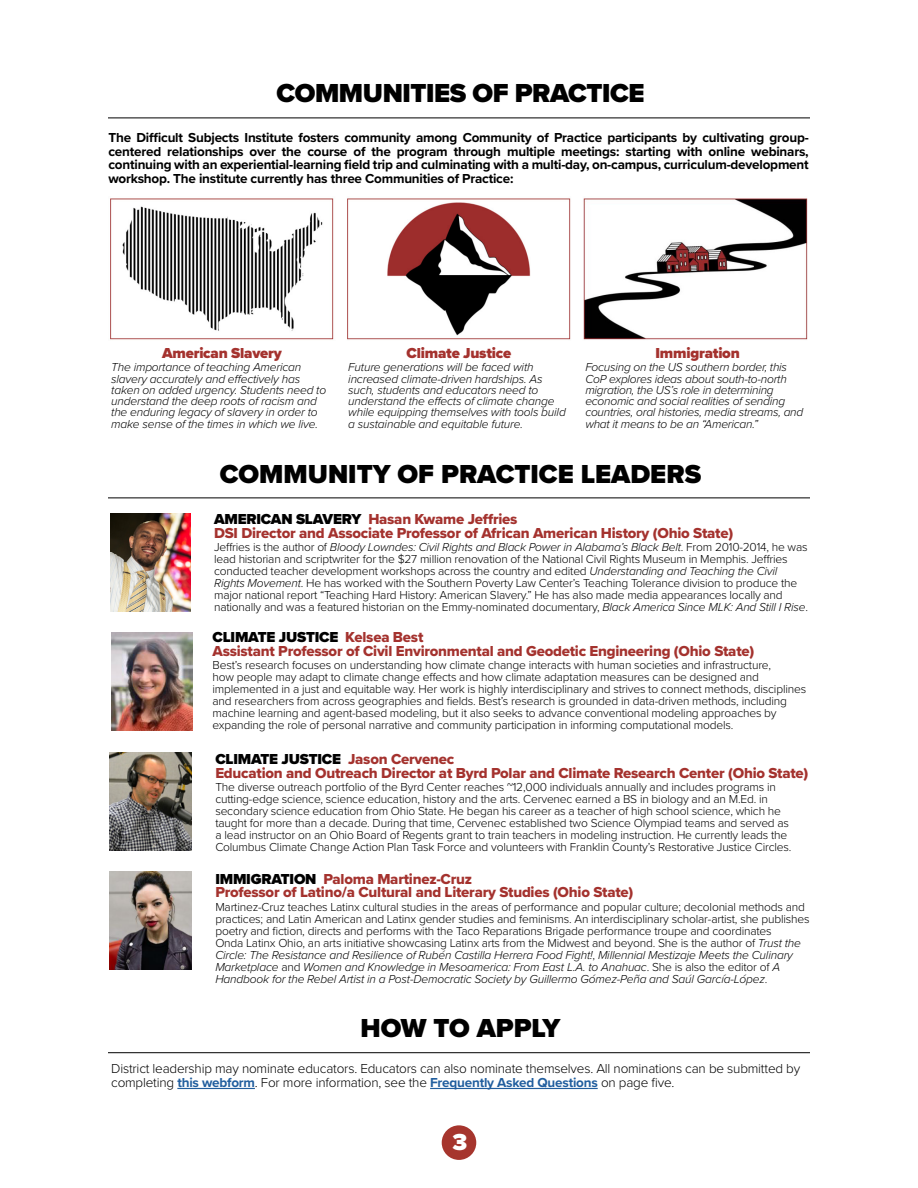
<style>
.page{position:relative;width:918px;height:1188px;background:#fff}
.page>*{position:absolute;margin:0;border:0;box-sizing:border-box;transform-origin:0 0}
.t1{font:900 27px "Proxima Nova";color:#000}
.t2{font:900 24px "Proxima Nova";color:#fff}
.t3{font:15px/13.5px "Proxima Nova Extrabld";letter-spacing:-.015em;color:#a4322e}
.t4{font:900 15px "Proxima Nova";letter-spacing:-.015em;color:#000}
.t5{font:900 15px "Proxima Nova";letter-spacing:-.015em;color:#a4322e}
.t6{font:700 13.5px/13.5px "Proxima Nova";letter-spacing:-.015em;color:#000;text-align:justify}
.t7{font:300 13.5px/13.5px "Proxima Nova";letter-spacing:-.015em;color:#000}
.t8{font:300 12px/12px "Proxima Nova";letter-spacing:-.015em;color:#000}
.t9{font:italic 300 12px/11.2px "Proxima Nova";letter-spacing:-.015em;color:#000}
.s1{font-family:"Proxima Nova";font-weight:900;color:#000}
.s2{font-style:italic}
.s3{font-family:"Proxima Nova Extrabld";font-weight:400;color:#a4322e}
.s4{font-weight:700;color:#215e9e}
</style>
<div class="page">
<img style="left:110px;top:198px;width:698px;height:142px">
<img style="left:110px;top:752px;width:82px;height:98px">
<img style="left:109px;top:872px;width:83px;height:98px">
<img style="left:111px;top:514px;width:80px;height:97px">
<img style="left:111px;top:633px;width:82px;height:98px">
<hr style="left:108px;top:498px;width:702px;height:1px;background:#000">
<hr style="left:108px;top:118px;width:702px;height:1px;background:#000">
<div style="left:442px;top:1125px;width:34px;height:35px;background:#a6352d;border-radius:50%"></div>
<hr style="left:177px;top:1088px;width:78px;height:1px;background:#215e9e">
<hr style="left:430px;top:1088px;width:168px;height:1px;background:#215e9e">
<hr style="left:108px;top:1052px;width:702px;height:1px;background:#000">
<h1 class="t1" style="left:276px;top:73px;width:370px">COMMUNITIES OF PRACTICE</h1>
<p class="t6" style="left:108px;top:131px;width:702px">The Difficult Subjects Institute fosters community among Community of Practice participants by cultivating group&shy;centered relationships over the course of the program through multiple meetings: starting with online webinars, continuing with an experiential-learning field trip and culminating with a multi-day, on-campus, curriculum-development workshop. The institute currently has three Communities of Practice:</p>
<p class="t5" style="left:162px;top:342px;width:121px">American Slavery</p>
<p class="t9" style="left:111px;top:361px;width:217px">The importance of teaching American slavery accurately and effectively has taken on added urgency. Students need to understand the deep roots of racism and the enduring legacy of slavery in order to make sense of the times in which we live.</p>
<p class="t5" style="left:407px;top:342px;width:106px">Climate Justice</p>
<p class="t9" style="left:348px;top:361px;width:219px">Future generations will be faced with increased climate-driven hardships. As such, students and educators need to understand the effects of climate change while equipping themselves with tools build a sustainable and equitable future.</p>
<p class="t5" style="left:656px;top:342px;width:86px">Immigration</p>
<p class="t9" style="left:585px;top:361px;width:220px">Focusing on the US southern border, this CoP explores ideas about south-to-north migration, the US’s role in determining economic and social realities of sending countries, oral histories, media streams, and what it means to be an “American.”</p>
<h1 class="t1" style="left:220px;top:453px;width:483px">COMMUNITY OF PRACTICE LEADERS</h1>
<p class="t3" style="left:214px;top:512px;width:521px"><span class="s1">AMERICAN SLAVERY</span> Hasan Kwame Jeffries<br>DSI Director and Associate Professor of African American History (Ohio State)</p>
<p class="t8" style="left:214px;top:540px;width:595px">Jeffries is the author of <span class="s2">Bloody Lowndes: Civil Rights and Black Power in Alabama’s Black Belt</span>. From 2010-2014, he was lead historian and scriptwriter for the $27 million renovation of the National Civil Rights Museum in Memphis. Jeffries conducted teacher development workshops across the country and edited <span class="s2">Understanding and Teaching the Civil Rights Movement</span>. He has worked with the Southern Poverty Law Center’s Teaching Tolerance division to produce the major national report “Teaching Hard History: American Slavery.” He has also made media appearances locally and nationally and was a featured historian on the Emmy-nominated documentary, <span class="s2">Black America Since MLK: And Still I Rise</span>.</p>
<p class="t4" style="left:213px;top:626px;width:212px">CLIMATE JUSTICE <span class="s3">Kelsea Best</span></p>
<p class="t3" style="left:213px;top:644px;width:543px">Assistant Professor of Civil Environmental and Geodetic Engineering (Ohio State)</p>
<p class="t8" style="left:213px;top:659px;width:595px">Best’s research focuses on understanding how climate change interacts with human societies and infrastructure,<br>how people may adapt to climate change effects and how climate adaptation measures can be designed and implemented in a just and equitable way. Her work is highly interdisciplinary and strives to connect methods, disciplines and researchers from across geographies and fields. Best’s research is grounded in data-driven methods, including machine learning and agent-based modeling, but it also seeks to advance conventional modeling approaches by expanding the role of personal narrative and community participation in informing computational models.</p>
<p class="t4" style="left:215px;top:748px;width:241px">CLIMATE JUSTICE <span class="s3">Jason Cervenec</span></p>
<p class="t3" style="left:215px;top:766px;width:595px">Education and Outreach Director at Byrd Polar and Climate Research Center (Ohio State)</p>
<p class="t8" style="left:215px;top:781px;width:578px">The diverse outreach portfolio of the Byrd Center reaches ~12,000 individuals annually and includes programs in cutting-edge science, science education, history and the arts. Cervenec earned a BS in biology and an M.Ed. in secondary science education from Ohio State. He began his career as a teacher of high school science, which he taught for more than a decade. During that time, Cervenec established two Science Olympiad teams and served as a lead instructor on an Ohio Board of Regents grant to train teachers in modeling instruction. He currently leads the Columbus Climate Change Action Plan Task Force and volunteers with Franklin County’s Restorative Justice Circles.</p>
<p class="t3" style="left:215px;top:872px;width:420px"><span class="s1">IMMIGRATION</span> Paloma Martinez-Cruz<br>Professor of Latino/a Cultural and Literary Studies (Ohio State)</p>
<p class="t8" style="left:215px;top:900px;width:596px">Martinez-Cruz teaches Latinx cultural studies in the areas of performance and popular culture; decolonial methods and practices; and Latin American and Latinx gender studies and feminisms. An interdisciplinary scholar-artist, she publishes poetry and fiction, directs and performs with the Taco Reparations Brigade performance troupe and coordinates<br>Onda Latinx Ohio, an arts initiative showcasing Latinx arts from the Midwest and beyond. She is the author of <span class="s2">Trust the Circle: The Resistance and Resilience of Rubén Castilla Herrera Food Fight!</span>, <span class="s2">Millennial Mestizaje Meets the Culinary Marketplace</span> and <span class="s2">Women and Knowledge in Mesoamerica: From East L.A. to Anahuac</span>. She is also the editor of <span class="s2">A Handbook for the Rebel Artist in a Post-Democratic Society by Guillermo Gómez-Peña and Saúl García-López</span>.</p>
<h1 class="t1" style="left:361px;top:1008px;width:201px">HOW TO APPLY</h1>
<p class="t7" style="left:111px;top:1061px;width:691px">District leadership may nominate educators. Educators can also nominate themselves. All nominations can be submitted by completing <span class="s4">this webform</span>. For more information, see the <span class="s4">Frequently Asked Questions</span> on page five.</p>
<h2 class="t2" style="left:452px;top:1124px;width:16px">3</h2>
</div>
